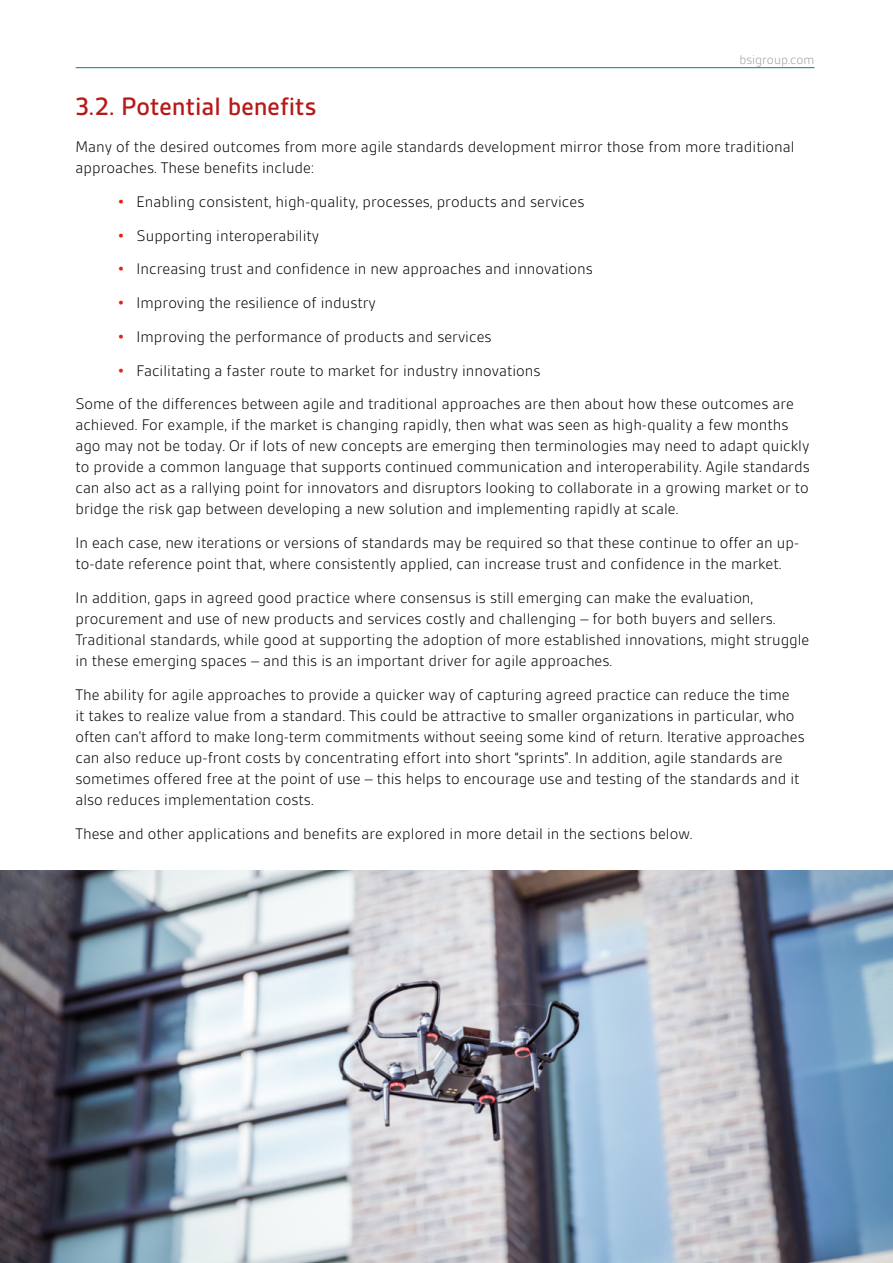
<style>
.page{position:relative;width:893px;height:1263px;background:#fff}
.page>*{position:absolute;margin:0;border:0;box-sizing:border-box;transform-origin:0 0}
.t1{font:500 27px "BSI Gesta";color:#b71918}
.t2{font:300 16.5px/21px "BSI Gesta";color:#000}
.t3{font:300 13.5px "BSI Gesta";color:#9d9d9c}
.s1{font-weight:700;color:#e42313}
</style>
<div class="page">
<hr style="left:76px;top:67px;width:738px;height:1px;background:#007f92">
<img style="left:0;top:870px;width:893px;height:393px">
<p class="t3" style="left:739px;top:53px;width:77px">bsigroup.com</p>
<h1 class="t1" style="left:75px;top:92px;width:242px">3.2. Potential benefits</h1>
<p class="t2" style="left:75px;top:136px;width:721px">Many of the desired outcomes from more agile standards development mirror those from more traditional approaches. These benefits include:</p>
<p class="t2" style="left:118px;top:191px;width:468px"><span class="s1">•</span> Enabling consistent, high-quality, processes, products and services</p>
<p class="t2" style="left:118px;top:225px;width:203px"><span class="s1">•</span> Supporting interoperability</p>
<p class="t2" style="left:118px;top:259px;width:476px"><span class="s1">•</span> Increasing trust and confidence in new approaches and innovations</p>
<p class="t2" style="left:118px;top:292px;width:259px"><span class="s1">•</span> Improving the resilience of industry</p>
<p class="t2" style="left:118px;top:326px;width:375px"><span class="s1">•</span> Improving the performance of products and services</p>
<p class="t2" style="left:75px;top:354px;width:720px;line-height:33.8px;text-indent:43px"><span class="s1">•</span> Facilitating a faster route to market for industry innovations<br>Some of the differences between agile and traditional approaches are then about how these outcomes are</p>
<p class="t2" style="left:75px;top:415px;width:736px">achieved. For example, if the market is changing rapidly, then what was seen as high-quality a few months ago may not be today. Or if lots of new concepts are emerging then terminologies may need to adapt quickly to provide a common language that supports continued communication and interoperability. Agile standards can also act as a rallying point for innovators and disruptors looking to collaborate in a growing market or to bridge the risk gap between developing a new solution and implementing rapidly at scale.</p>
<p class="t2" style="left:75px;top:532px;width:725px">In each case, new iterations or versions of standards may be required so that these continue to offer an up&shy;to-date reference point that, where consistently applied, can increase trust and confidence in the market.</p>
<p class="t2" style="left:75px;top:587px;width:735px">In addition, gaps in agreed good practice where consensus is still emerging can make the evaluation, procurement and use of new products and services costly and challenging – for both buyers and sellers.<br>Traditional standards, while good at supporting the adoption of more established innovations, might struggle in these emerging spaces – and this is an important driver for agile approaches.</p>
<p class="t2" style="left:75px;top:684px;width:731px">The ability for agile approaches to provide a quicker way of capturing agreed practice can reduce the time<br>it takes to realize value from a standard. This could be attractive to smaller organizations in particular, who often can’t afford to make long-term commitments without seeing some kind of return. Iterative approaches can also reduce up-front costs by concentrating effort into short “sprints”. In addition, agile standards are sometimes offered free at the point of use – this helps to encourage use and testing of the standards and it also reduces implementation costs.</p>
<p class="t2" style="left:75px;top:823px;width:619px">These and other applications and benefits are explored in more detail in the sections below.</p>
</div>
